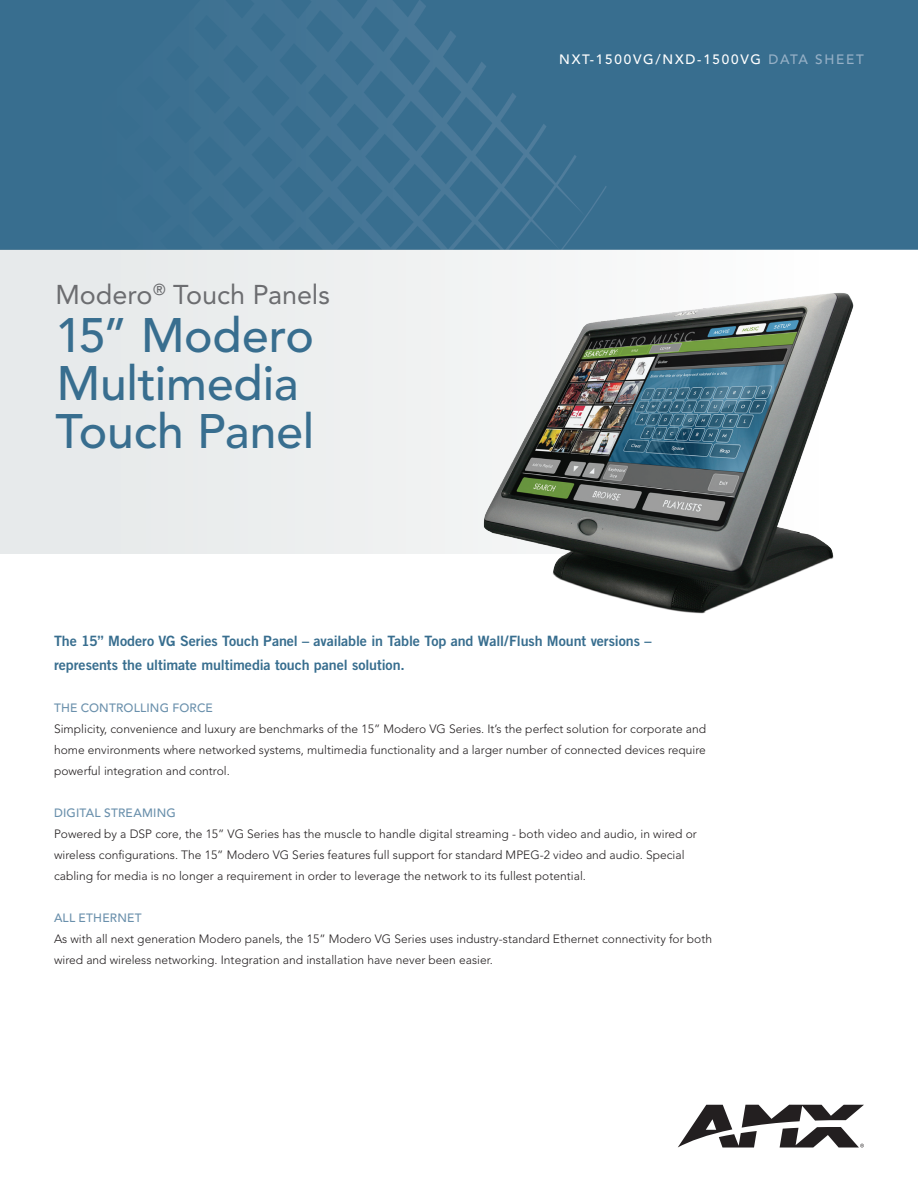
<style>
.page{position:relative;width:918px;height:1188px;background:#fff}
.page>*{position:absolute;margin:0;border:0;box-sizing:border-box;transform-origin:0 0}
.t1{font:500 48px/48px "Avenir";letter-spacing:-.005em;color:#386e8f}
.t2{font:27px "Avenir";letter-spacing:-.005em;color:#6c6d70}
.t3{font:14.25px/24px "Trade Gothic Bold Two";letter-spacing:-.005em;color:#386e8f}
.t4{font:500 13.5px "Avenir";letter-spacing:.13em;color:#fff}
.t5{font:300 12px/21px "Avenir";color:#231f20}
.t6{font:500 12px "Avenir";letter-spacing:.015em;color:#6a90ac}
.s1{color:#96b0c6}
</style>
<div class="page">
<div style="left:0;top:0;width:918px;height:250px;background:#386e8f"></div>
<svg style="left:0;top:0;width:607px;height:250px"></svg>
<svg style="left:678px;top:1105px;width:186px;height:43px"></svg>
<div style="left:0;top:250px;width:918px;height:304px;background:linear-gradient(to right,#e4e7e8,#fff)"></div>
<img style="left:465px;top:287px;width:399px;height:327px">
<h2 class="t2" style="left:56px;top:279px;width:276px">Modero<sup>®</sup> Touch Panels</h2>
<h1 class="t1" style="left:55px;top:313px;width:261px">15” Modero<br>Multimedia<br>Touch Panel</h1>
<p class="t4" style="left:559px;top:52px;width:306px">NXT-1500VG/NXD-1500VG <span class="s1">DATA SHEET</span></p>
<p class="t3" style="left:54px;top:629px;width:599px">The 15” Modero VG Series Touch Panel – available in Table Top and Wall/Flush Mount versions – represents the ultimate multimedia touch panel solution.</p>
<p class="t6" style="left:54px;top:701px;width:160px">THE CONTROLLING FORCE</p>
<p class="t5" style="left:54px;top:718px;width:654px;text-align:justify">Simplicity, convenience and luxury are benchmarks of the 15” Modero VG Series. It’s the perfect solution for corporate and home environments where networked systems, multimedia functionality and a larger number of connected devices require powerful integration and control.</p>
<p class="t6" style="left:54px;top:806px;width:123px">DIGITAL STREAMING</p>
<p class="t5" style="left:54px;top:823px;width:644px">Powered by a DSP core, the 15” VG Series has the muscle to handle digital streaming - both video and audio, in wired or wireless configurations. The 15” Modero VG Series features full support for standard MPEG-2 video and audio. Special cabling for media is no longer a requirement in order to leverage the network to its fullest potential.</p>
<p class="t6" style="left:54px;top:911px;width:89px">ALL ETHERNET</p>
<p class="t5" style="left:54px;top:928px;width:660px">As with all next generation Modero panels, the 15” Modero VG Series uses industry-standard Ethernet connectivity for both wired and wireless networking. Integration and installation have never been easier.</p>
</div>
